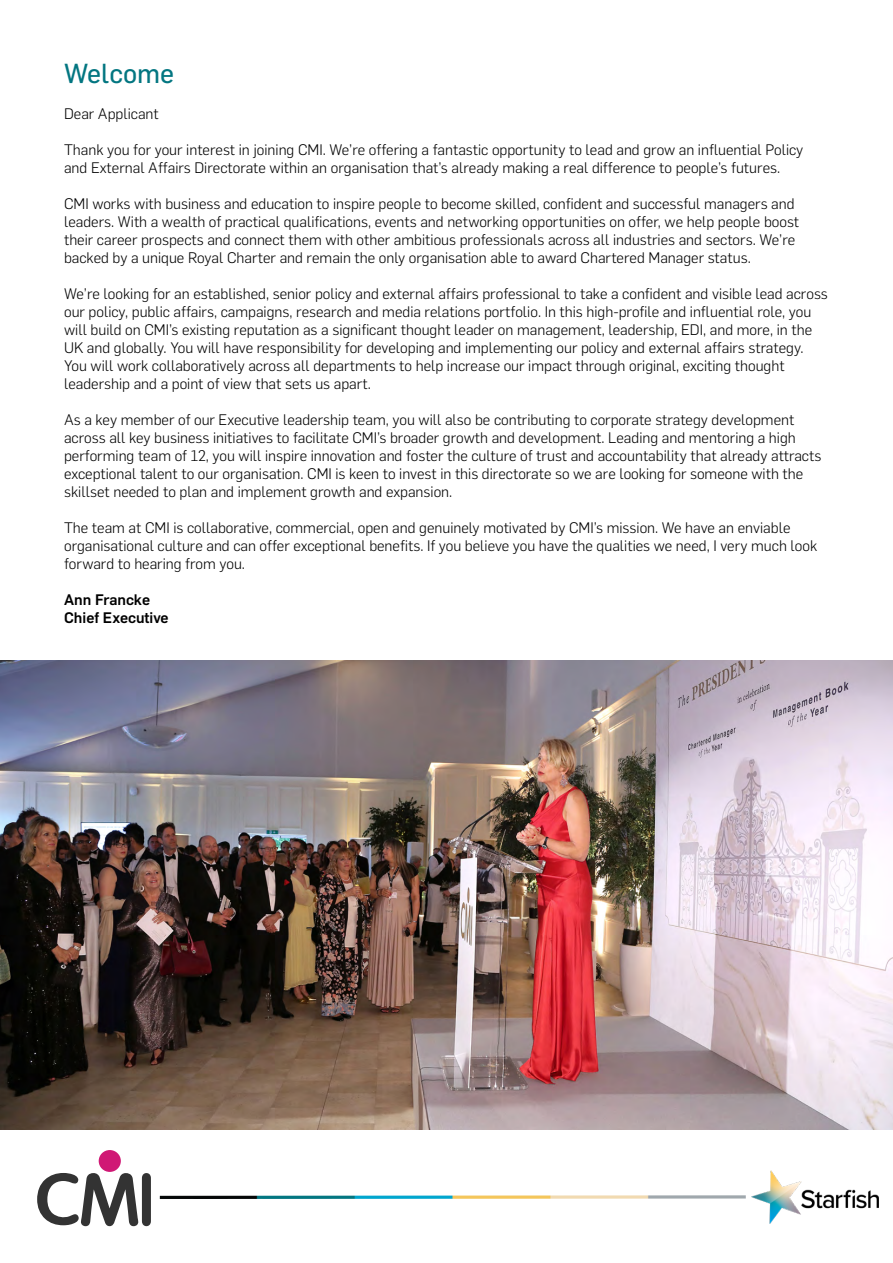
<style>
.page{position:relative;width:893px;height:1263px;background:#fff}
.page>*{position:absolute;margin:0;border:0;box-sizing:border-box;transform-origin:0 0}
.t1{font:27px "Flama";color:#037681}
.t2{font:300 15px/18px "Flama";color:#000}
.t3{font:500 15px "Flama";color:#000}
</style>
<div class="page">
<svg style="left:37px;top:1150px;width:114px;height:76px"></svg>
<img style="left:160px;top:1195px;width:586px;height:4px">
<img style="left:752px;top:1171px;width:127px;height:52px">
<img style="left:0;top:660px;width:893px;height:469px">
<p class="t1" style="left:64px;top:57px;width:112px">Welcome</p>
<p class="t2" style="left:64px;top:104px;width:96px">Dear Applicant</p>
<p class="t2" style="left:64px;top:140px;width:741px">Thank you for your interest in joining CMI. We’re offering a fantastic opportunity to lead and grow an influential Policy and External Affairs Directorate within an organisation that’s already making a real difference to people’s futures.</p>
<p class="t2" style="left:64px;top:194px;width:737px">CMI works with business and education to inspire people to become skilled, confident and successful managers and leaders. With a wealth of practical qualifications, events and networking opportunities on offer, we help people boost their career prospects and connect them with other ambitious professionals across all industries and sectors. We’re backed by a unique Royal Charter and remain the only organisation able to award Chartered Manager status.</p>
<p class="t2" style="left:64px;top:284px;width:765px">We’re looking for an established, senior policy and external affairs professional to take a confident and visible lead across our policy, public affairs, campaigns, research and media relations portfolio. In this high-profile and influential role, you will build on CMI’s existing reputation as a significant thought leader on management, leadership, EDI, and more, in the UK and globally. You will have responsibility for developing and implementing our policy and external affairs strategy.<br>You will work collaboratively across all departments to help increase our impact through original, exciting thought leadership and a point of view that sets us apart.</p>
<p class="t2" style="left:64px;top:410px;width:759px">As a key member of our Executive leadership team, you will also be contributing to corporate strategy development across all key business initiatives to facilitate CMI’s broader growth and development. Leading and mentoring a high performing team of 12, you will inspire innovation and foster the culture of trust and accountability that already attracts exceptional talent to our organisation. CMI is keen to invest in this directorate so we are looking for someone with the skillset needed to plan and implement growth and expansion.</p>
<p class="t2" style="left:64px;top:518px;width:755px">The team at CMI is collaborative, commercial, open and genuinely motivated by CMI’s mission. We have an enviable organisational culture and can offer exceptional benefits. If you believe you have the qualities we need, I very much look forward to hearing from you.</p>
<p class="t3" style="left:64px;top:589px;width:88px">Ann Francke</p>
<p class="t3" style="left:64px;top:607px;width:106px">Chief Executive</p>
</div>
